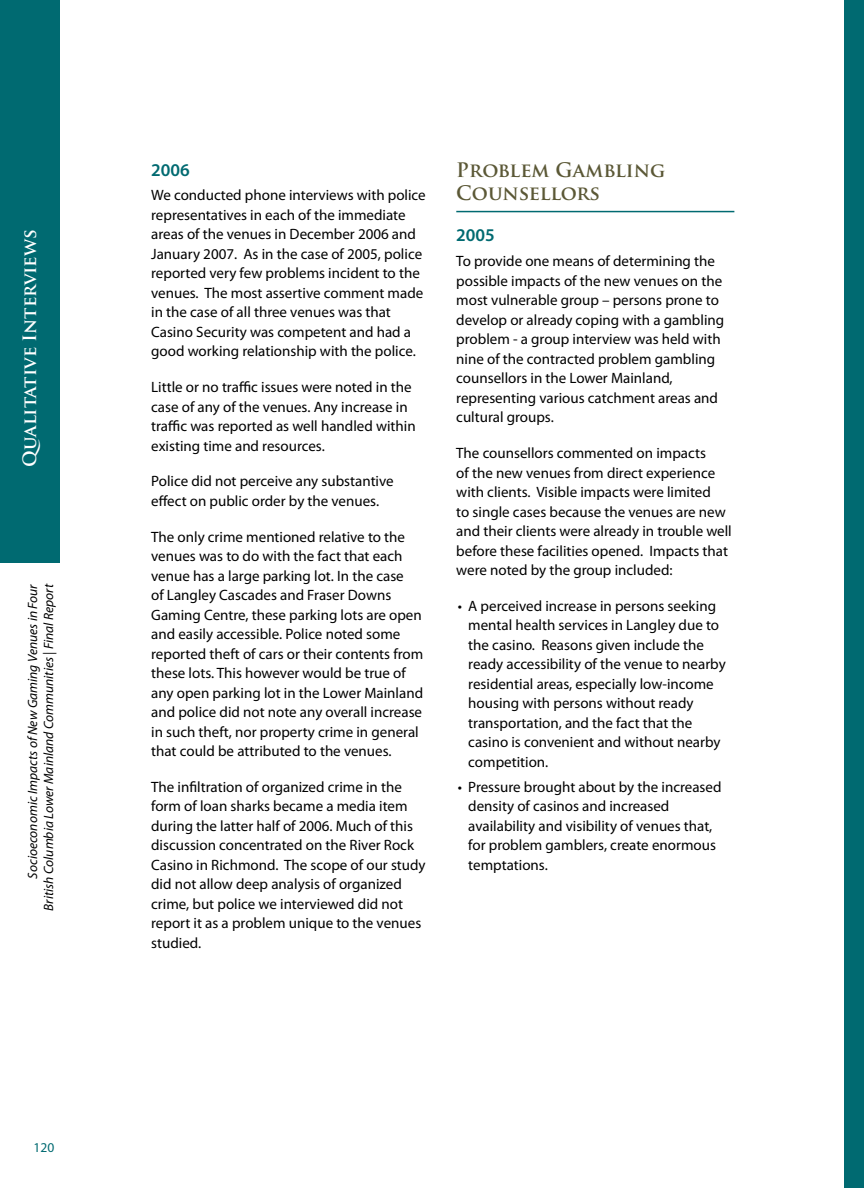
<style>
.page{position:relative;width:864px;height:1188px;background:#fff}
.page>*{position:absolute;margin:0;border:0;box-sizing:border-box;transform-origin:0 0}
.t1{font:700 19.5px/23.4px "Trajan Pro";color:#5b5836}
.t2{font:700 18px "Trajan Pro";color:#fff}
.t3{font:600 18px "Myriad Pro";color:#006a71}
.t4{font:15px/19.5px "Myriad Pro";color:#000}
.t5{font:italic 13.5px/16.2px "Myriad Pro";color:#000;text-align:right}
.t6{font:13.5px "Myriad Pro";color:#006a71}
</style>
<div class="page">
<div style="left:0;top:0;width:60px;height:562px;background:#006a71"></div>
<div style="left:844px;top:0;width:20px;height:1188px;background:#006a71"></div>
<hr style="left:456px;top:211px;width:278px;height:1px;background:#006a71">
<p class="t2" style="left:18px;top:467px;width:239px;rotate:-90deg">Qualitative Interviews</p>
<p class="t5" style="left:24px;top:911px;width:328px;rotate:-90deg">Socioeconomic Impacts of New Gaming Venues in Four<br>British Columbia Lower Mainland Communities | Final Report</p>
<p class="t6" style="left:34px;top:1140px;width:22px">120</p>
<p class="t3" style="left:151px;top:158px;width:40px">2006</p>
<p class="t4" style="left:151px;top:185px;width:276px">We conducted phone interviews with police representatives in each of the immediate areas of the venues in December 2006 and January 2007. As in the case of 2005, police reported very few problems incident to the venues. The most assertive comment made in the case of all three venues was that Casino Security was competent and had a good working relationship with the police.</p>
<p class="t4" style="left:151px;top:377px;width:266px">Little or no traffic issues were noted in the case of any of the venues. Any increase in traffic was reported as well handled within existing time and resources.</p>
<p class="t4" style="left:151px;top:471px;width:244px">Police did not perceive any substantive effect on public order by the venues.</p>
<p class="t4" style="left:151px;top:526px;width:274px">The only crime mentioned relative to the venues was to do with the fact that each venue has a large parking lot. In the case<br>of Langley Cascades and Fraser Downs Gaming Centre, these parking lots are open and easily accessible. Police noted some reported theft of cars or their contents from these lots. This however would be true of any open parking lot in the Lower Mainland and police did not note any overall increase in such theft, nor property crime in general that could be attributed to the venues.</p>
<p class="t4" style="left:151px;top:777px;width:276px">The infiltration of organized crime in the form of loan sharks became a media item during the latter half of 2006. Much of this discussion concentrated on the River Rock Casino in Richmond. The scope of our study did not allow deep analysis of organized crime, but police we interviewed did not report it as a problem unique to the venues studied.</p>
<h1 class="t1" style="left:456px;top:158px;width:211px">Problem Gambling<br>Counsellors</h1>
<p class="t3" style="left:456px;top:224px;width:40px">2005</p>
<p class="t4" style="left:456px;top:251px;width:269px">To provide one means of determining the possible impacts of the new venues on the most vulnerable group – persons prone to develop or already coping with a gambling problem - a group interview was held with nine of the contracted problem gambling counsellors in the Lower Mainland, representing various catchment areas and cultural groups.</p>
<p class="t4" style="left:456px;top:443px;width:277px">The counsellors commented on impacts<br>of the new venues from direct experience with clients. Visible impacts were limited<br>to single cases because the venues are new and their clients were already in trouble well before these facilities opened. Impacts that were noted by the group included:</p>
<p class="t4" style="left:468px;top:596px;width:259px;text-indent:-10px">• A perceived increase in persons seeking mental health services in Langley due to the casino. Reasons given include the ready accessibility of the venue to nearby residential areas, especially low-income housing with persons without ready transportation, and the fact that the casino is convenient and without nearby competition.</p>
<p class="t4" style="left:468px;top:777px;width:255px;text-indent:-10px">• Pressure brought about by the increased density of casinos and increased availability and visibility of venues that, for problem gamblers, create enormous temptations.</p>
</div>
